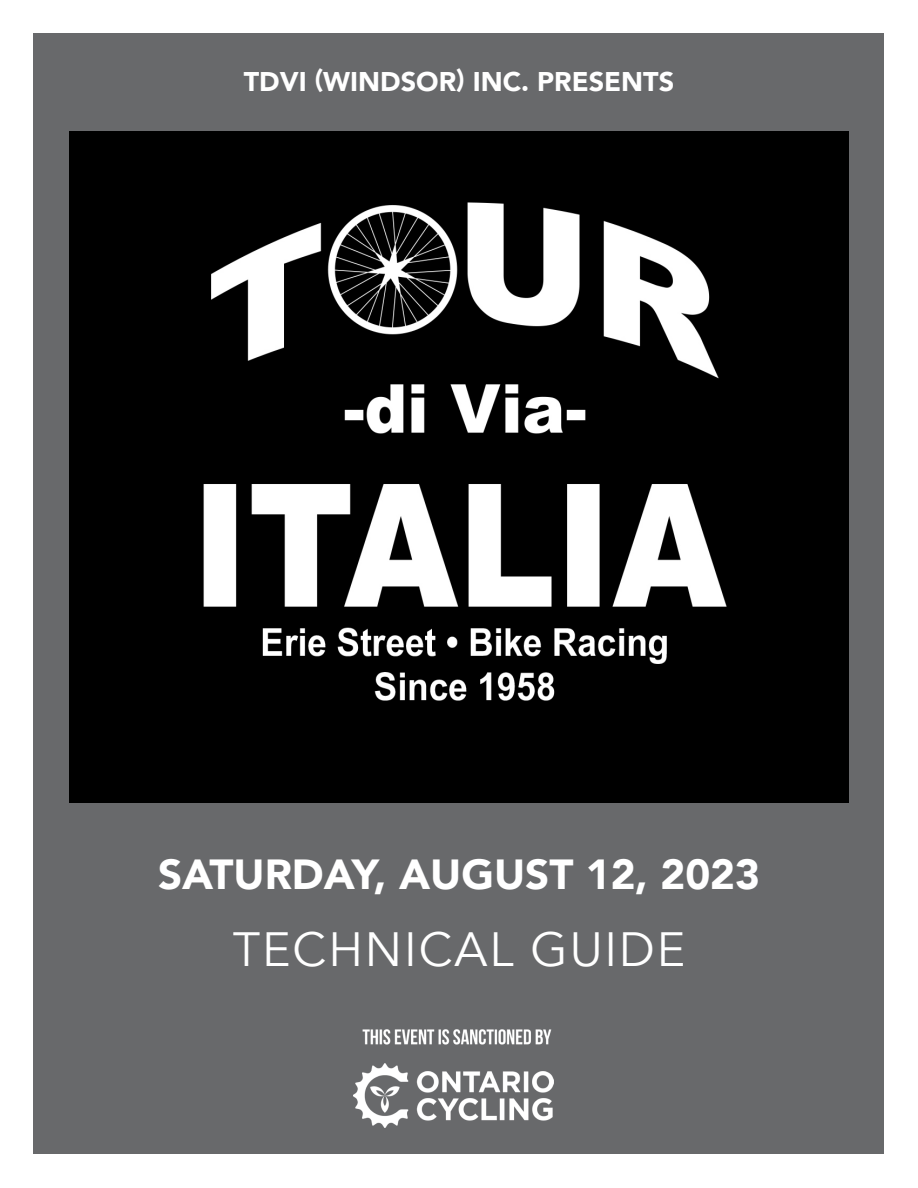
<style>
.page{position:relative;width:918px;height:1188px;background:#fff}
.page>*{position:absolute;margin:0;border:0;box-sizing:border-box;transform-origin:0 0}
.t1{font:48px "Avenir";letter-spacing:.04em;color:#fff}
.t2{font:900 42px "Avenir";color:#fff}
.t3{font:900 27px "Avenir";color:#fff}
</style>
<div class="page">
<div style="left:34px;top:34px;width:850px;height:1120px;background:#68696b"></div>
<img style="left:353px;top:1030px;width:201px;height:97px">
<img style="left:70px;top:132px;width:778px;height:671px">
<p class="t3" style="left:244px;top:59px;width:432px">TDVI (WINDSOR) INC. PRESENTS</p>
<p class="t2" style="left:158px;top:839px;width:603px">SATURDAY, AUGUST 12, 2023</p>
<p class="t1" style="left:233px;top:920px;width:454px">TECHNICAL GUIDE</p>
</div>
